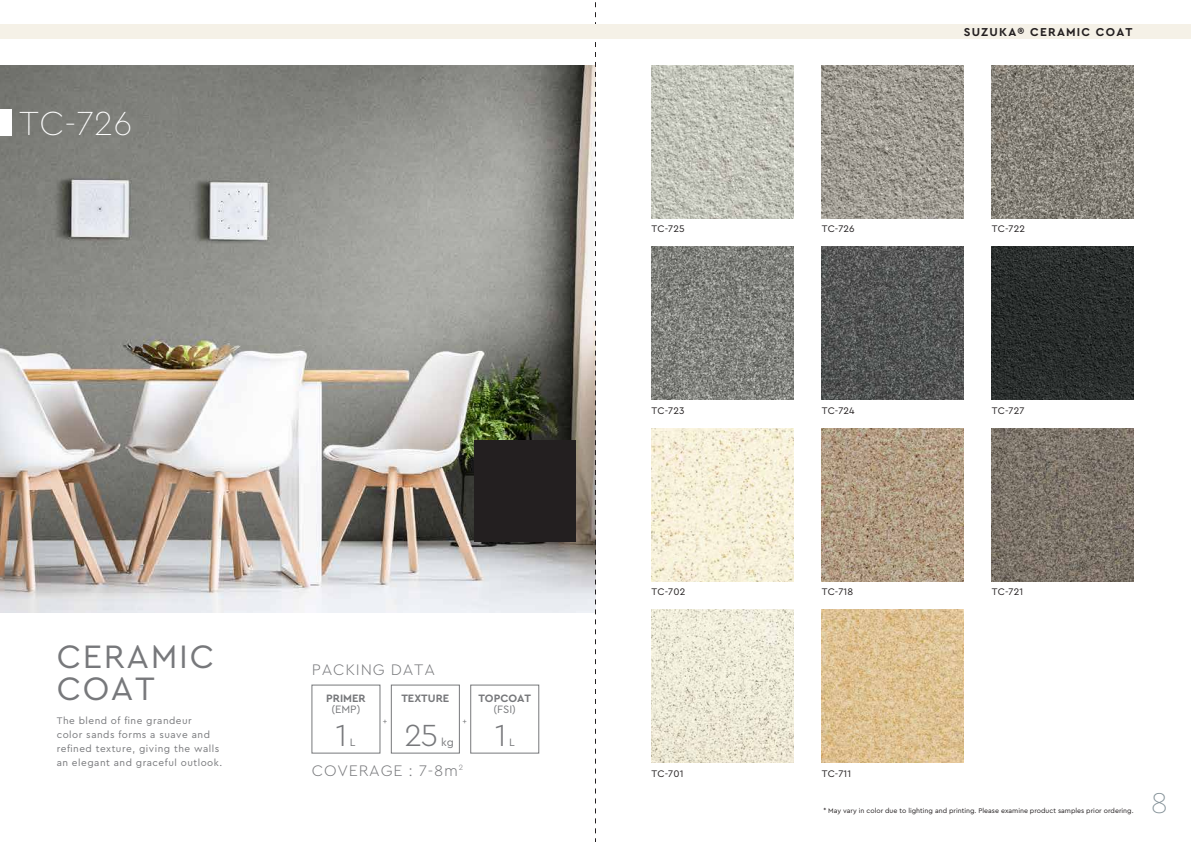
<style>
.page{position:relative;width:1191px;height:842px;background:#fff}
.page>*{position:absolute;margin:0;border:0;box-sizing:border-box;transform-origin:0 0}
.t1{font:100 35px "Cera Pro";color:#fff}
.t2{font:34px/32px "Cera Pro";letter-spacing:.05em;color:#77787b}
.t3{font:300 32px "Cera Pro";color:#77787b}
.t4{font:100 30px "Cera Pro";color:#839097}
.t5{font:300 16px "Cera Pro";letter-spacing:.05em;color:#77787b}
.t6{font:700 12px "Cera Pro";letter-spacing:.1em;color:#231f20}
.t7{font:700 11.2px "Cera Pro";color:#77787b}
.t8{font:11.2px "Cera Pro";color:#77787b}
.t9{font:10px/14px "Cera Pro";letter-spacing:.05em;color:#77787b}
.t10{font:10px "Cera Pro";letter-spacing:.01em;color:#231f20}
.t11{font:8px "Cera Pro";color:#77787b}
.t12{font:7px "Cera Pro";color:#231f20}
</style>
<div class="page">
<img style="left:0;top:65px;width:595px;height:548px">
<svg style="left:595px;top:2px;width:1px;height:840px"></svg>
<img style="left:992px;top:65px;width:141px;height:153px">
<img style="left:821px;top:65px;width:142px;height:153px">
<img style="left:651px;top:65px;width:142px;height:153px">
<img style="left:992px;top:428px;width:141px;height:153px">
<img style="left:821px;top:428px;width:142px;height:153px">
<img style="left:651px;top:247px;width:142px;height:153px">
<img style="left:821px;top:247px;width:142px;height:153px">
<img style="left:992px;top:247px;width:141px;height:153px">
<img style="left:651px;top:428px;width:142px;height:153px">
<img style="left:821px;top:610px;width:142px;height:153px">
<img style="left:651px;top:610px;width:142px;height:153px">
<div style="left:0;top:24px;width:1191px;height:15px;background:#f5f1e7"></div>
<div style="left:0;top:109px;width:12px;height:26px;background:#fff"></div>
<div style="left:474px;top:440px;width:102px;height:102px;background:#231f20"></div>
<div style="left:391px;top:685px;width:68px;height:68px;border:1px solid #77787b"></div>
<div style="left:470px;top:685px;width:69px;height:68px;border:1px solid #77787b"></div>
<h1 class="t1" style="left:19px;top:100px;width:115px">TC-726</h1>
<h2 class="t2" style="left:57px;top:639px;width:159px">CERAMIC<br>COAT</h2>
<p class="t9" style="left:57px;top:713px;width:167px">The blend of fine grandeur<br>color sands forms a suave and refined texture, giving the walls an elegant and graceful outlook.</p>
<h3 class="t5" style="left:312px;top:659px;width:125px">PACKING DATA</h3>
<p class="t7" style="left:326px;top:690px;width:41px">PRIMER</p>
<p class="t8" style="left:331px;top:701px;width:31px">(EMP)</p>
<h3 class="t3" style="left:335px;top:714px;width:13px">1</h3>
<p class="t8" style="left:350px;top:734px;width:7px">L</p>
<p class="t7" style="left:401px;top:690px;width:49px">TEXTURE</p>
<h3 class="t3" style="left:404px;top:714px;width:35px">25</h3>
<p class="t11" style="left:383px;top:716px;width:6px">+</p>
<p class="t11" style="left:462px;top:716px;width:6px">+</p>
<p class="t8" style="left:441px;top:734px;width:14px">kg</p>
<h3 class="t5" style="left:312px;top:759px;width:153px">COVERAGE : 7-8m<sup>2</sup></h3>
<p class="t7" style="left:478px;top:690px;width:54px">TOPCOAT</p>
<p class="t8" style="left:493px;top:701px;width:24px">(FSI)</p>
<p class="t8" style="left:509px;top:734px;width:7px">L</p>
<h3 class="t3" style="left:495px;top:714px;width:13px">1</h3>
<p class="t6" style="left:963px;top:24px;width:170px">SUZUKA® CERAMIC COAT</p>
<p class="t10" style="left:651px;top:222px;width:35px">TC-725</p>
<p class="t10" style="left:821px;top:222px;width:35px">TC-726</p>
<p class="t10" style="left:992px;top:222px;width:35px">TC-722</p>
<p class="t10" style="left:651px;top:404px;width:34px">TC-723</p>
<p class="t10" style="left:821px;top:404px;width:35px">TC-724</p>
<p class="t10" style="left:992px;top:404px;width:34px">TC-727</p>
<p class="t10" style="left:651px;top:585px;width:35px">TC-702</p>
<p class="t10" style="left:821px;top:585px;width:33px">TC-718</p>
<p class="t10" style="left:992px;top:585px;width:33px">TC-721</p>
<p class="t10" style="left:651px;top:767px;width:33px">TC-701</p>
<p class="t10" style="left:821px;top:767px;width:31px">TC-711</p>
<p class="t12" style="left:823px;top:805px;width:312px">* May vary in color due to lighting and printing. Please examine product samples prior ordering.</p>
<h3 class="t4" style="left:1150px;top:782px;width:19px">8</h3>
</div>
